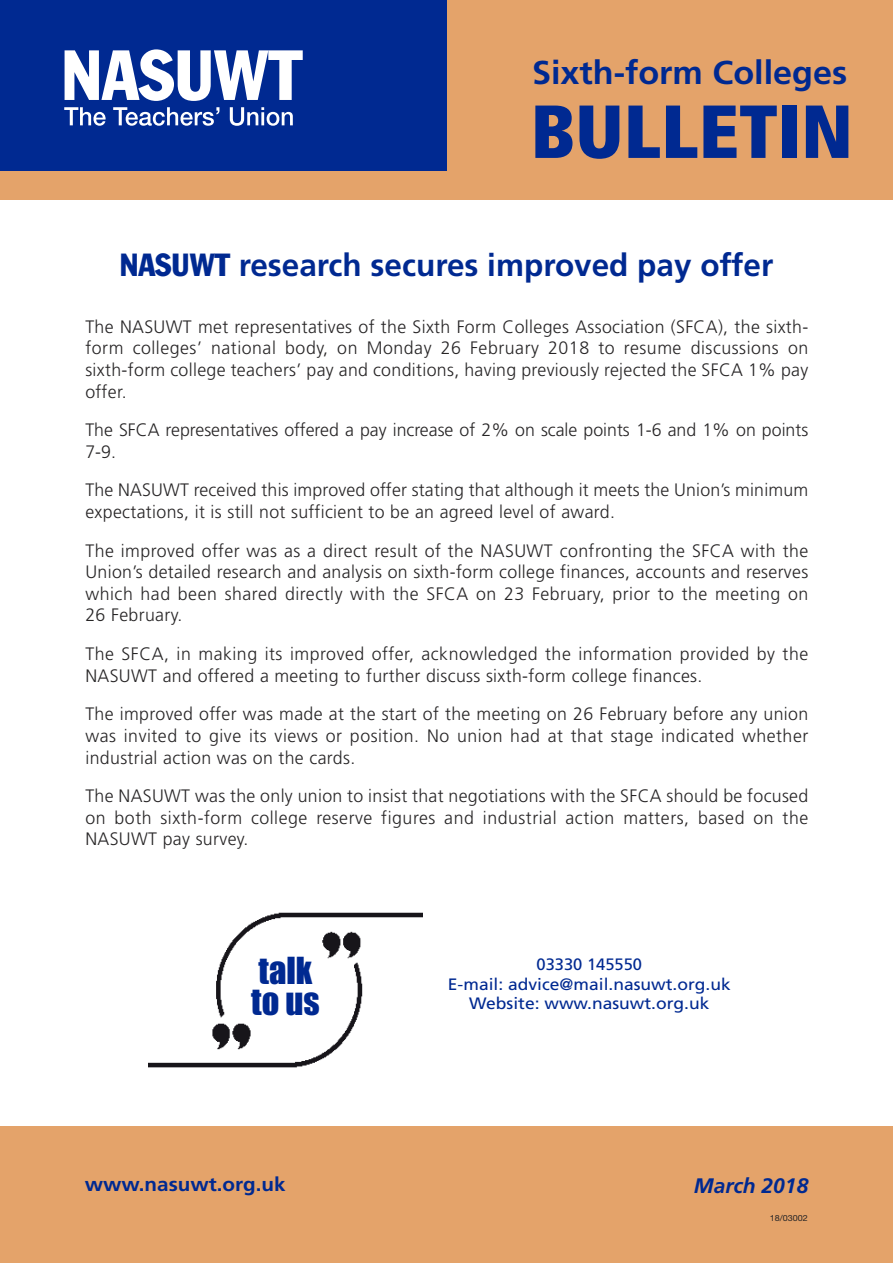
<style>
.page{position:relative;width:893px;height:1263px;background:#fff}
.page>*{position:absolute;margin:0;border:0;box-sizing:border-box;transform-origin:0 0}
.t1{font:900 condensed 75px "Frutiger";color:#002991}
.t2{font:34.5px/30.8px "Impact";color:#002991}
.t3{font:700 33px "Frutiger";color:#002991;scale:1.04 1}
.t4{font:700 31.5px "Frutiger";color:#002991}
.t5{font:italic 700 21px "Frutiger";color:#002991}
.t6{font:700 19.5px "Frutiger";color:#002991;scale:1.06 1}
.t7{font:300 18px/21.6px "Frutiger";letter-spacing:.02em;color:#272526;text-align:justify}
.t8{font:300 18px/21.6px "Frutiger";color:#272526}
.t9{font:16.5px/19.8px "Frutiger";color:#002991;text-align:center}
.t10{font:8.4px "Helvetica Neue";color:#272526;scale:1.06 1}
.s1{font-family:"Franklin Gothic";font-weight:400;font-stretch:condensed}
</style>
<div class="page">
<div style="left:0;top:0;width:893px;height:200px;background:#e4a36a"></div>
<div style="left:0;top:0;width:446px;height:170px;background:#002991"></div>
<svg style="left:64px;top:107px;width:42px;height:19px"></svg>
<svg style="left:113px;top:107px;width:106px;height:19px"></svg>
<svg style="left:230px;top:107px;width:63px;height:19px"></svg>
<svg style="left:65px;top:49px;width:238px;height:52px"></svg>
<div style="left:0;top:1126px;width:893px;height:137px;background:#e4a36a"></div>
<img style="left:149px;top:912px;width:273px;height:156px">
<h3 class="t3" style="left:532px;top:60px;width:305px">Sixth-form Colleges</h3>
<h1 class="t1" style="left:531px;top:102px;width:324px">BULLETIN</h1>
<h3 class="t4" style="left:120px;top:253px;width:655px"><span class="s1">NASUWT</span> research secures improved pay offer</h3>
<p class="t7" style="left:85px;top:317px;width:724px">The NASUWT met representatives of the Sixth Form Colleges Association (SFCA), the sixth&shy;form colleges’ national body, on Monday 26 February 2018 to resume discussions on sixth-form college teachers’ pay and conditions, having previously rejected the SFCA 1% pay offer.</p>
<p class="t8" style="left:85px;top:421px;width:724px">The SFCA representatives offered a pay increase of 2% on scale points 1-6 and 1% on points<br>7-9.</p>
<p class="t7" style="left:85px;top:481px;width:724px">The NASUWT received this improved offer stating that although it meets the Union’s minimum expectations, it is still not sufficient to be an agreed level of award.</p>
<p class="t7" style="left:85px;top:541px;width:724px">The improved offer was as a direct result of the NASUWT confronting the SFCA with the Union’s detailed research and analysis on sixth-form college finances, accounts and reserves which had been shared directly with the SFCA on 23 February, prior to the meeting on 26 February.</p>
<p class="t7" style="left:85px;top:644px;width:724px">The SFCA, in making its improved offer, acknowledged the information provided by the<br>NASUWT and offered a meeting to further discuss sixth-form college finances.</p>
<p class="t7" style="left:85px;top:705px;width:724px">The improved offer was made at the start of the meeting on 26 February before any union was invited to give its views or position. No union had at that stage indicated whether industrial action was on the cards.</p>
<p class="t7" style="left:85px;top:786px;width:724px">The NASUWT was the only union to insist that negotiations with the SFCA should be focused on both sixth-form college reserve figures and industrial action matters, based on the NASUWT pay survey.</p>
<h2 class="t2" style="left:251px;top:957px;width:70px">talk to us</h2>
<p class="t9" style="left:448px;top:955px;width:284px">03330 145550<br>E-mail: advice@mail.nasuwt.org.uk<br>Website: www.nasuwt.org.uk</p>
<p class="t6" style="left:85px;top:1176px;width:191px">www.nasuwt.org.uk</p>
<p class="t5" style="left:694px;top:1177px;width:116px">March 2018</p>
<p class="t10" style="left:770px;top:1215px;width:37px">18/03002</p>
</div>
